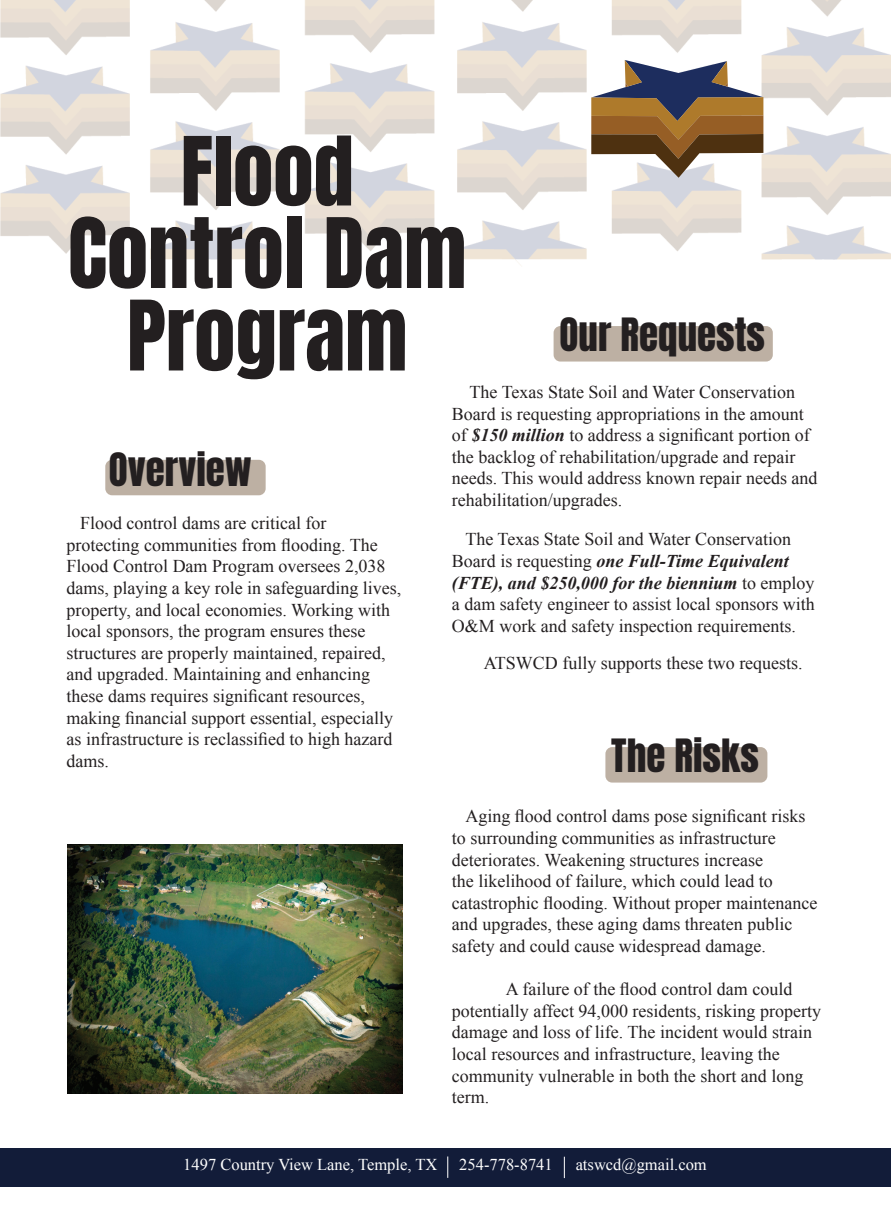
<style>
.page{position:relative;width:891px;height:1215px;background:#fff}
.page>*{position:absolute;margin:0;border:0;box-sizing:border-box;transform-origin:0 0}
.t1{font:82.5px/82.5px "Anton";color:#231f20;text-align:center}
.t2{font:81px "Anton";color:#231f20}
.t3{font:39px "Anton";color:#231f20}
.Copy{font:18px/21.6px "Times New Roman";color:#231f20}
.t4{font:16.5px "Times New Roman";color:#fff}
.s1{font-weight:700;font-style:italic}
</style>
<div class="page">
<div style="left:0;top:1148px;width:891px;height:39px;background:#121c39"></div>
<img style="left:0;top:0;width:891px;height:262px">
<div style="left:554px;top:326px;width:219px;height:36px;background:#bdb0a3;border-radius:7px"></div>
<div style="left:105px;top:460px;width:161px;height:35px;background:#bdb0a3;border-radius:7px"></div>
<img style="left:68px;top:845px;width:334px;height:249px">
<div style="left:605px;top:747px;width:162px;height:36px;background:#bdb0a3;border-radius:7px"></div>
<svg style="left:564px;top:1157px;width:1px;height:21px"></svg>
<svg style="left:447px;top:1156px;width:1px;height:22px"></svg>
<svg style="left:591px;top:60px;width:172px;height:118px"></svg>
<p class="t2" style="left:181px;top:130px;width:175px">Flood</p>
<p class="t1" style="left:68px;top:218px;width:400px">Control Dam<br>Program</p>
<p class="t3" style="left:560px;top:314px;width:207px">Our Requests</p>
<p class="t3" style="left:109px;top:449px;width:145px">Overview</p>
<p class="Copy" style="left:67px;top:512px;width:336px;text-indent:14px">Flood control dams are critical for protecting communities from flooding. The Flood Control Dam Program oversees 2,038 dams, playing a key role in safeguarding lives, property, and local economies. Working with local sponsors, the program ensures these structures are properly maintained, repaired, and upgraded. Maintaining and enhancing these dams requires significant resources, making financial support essential, especially as infrastructure is reclassified to high hazard dams.</p>
<p class="Copy" style="left:452px;top:381px;width:367px;text-indent:18px">The Texas State Soil and Water Conservation Board is requesting appropriations in the amount of <span class="s1">$150 million</span> to address a significant portion of the backlog of rehabilitation/upgrade and repair needs. This would address known repair needs and rehabilitation/upgrades.</p>
<p class="Copy" style="left:452px;top:528px;width:364px;text-indent:14px">The Texas State Soil and Water Conservation Board is requesting <span class="s1">one Full-Time Equivalent (FTE), and $250,000 for the biennium</span> to employ a dam safety engineer to assist local sponsors with O&amp;M work and safety inspection requirements.</p>
<p class="Copy" style="left:484px;top:652px;width:320px">ATSWCD fully supports these two requests.</p>
<p class="t3" style="left:611px;top:735px;width:149px">The Risks</p>
<p class="Copy" style="left:452px;top:805px;width:367px;text-indent:14px">Aging flood control dams pose significant risks to surrounding communities as infrastructure deteriorates. Weakening structures increase<br>the likelihood of failure, which could lead to catastrophic flooding. Without proper maintenance and upgrades, these aging dams threaten public safety and could cause widespread damage.</p>
<p class="Copy" style="left:452px;top:978px;width:371px;text-indent:54px">A failure of the flood control dam could potentially affect 94,000 residents, risking property damage and loss of life. The incident would strain local resources and infrastructure, leaving the community vulnerable in both the short and long term.</p>
<p class="t4" style="left:183px;top:1153px;width:256px">1497 Country View Lane, Temple, TX</p>
<p class="t4" style="left:459px;top:1153px;width:95px">254-778-8741</p>
<p class="t4" style="left:576px;top:1153px;width:133px">atswcd@gmail.com</p>
</div>
